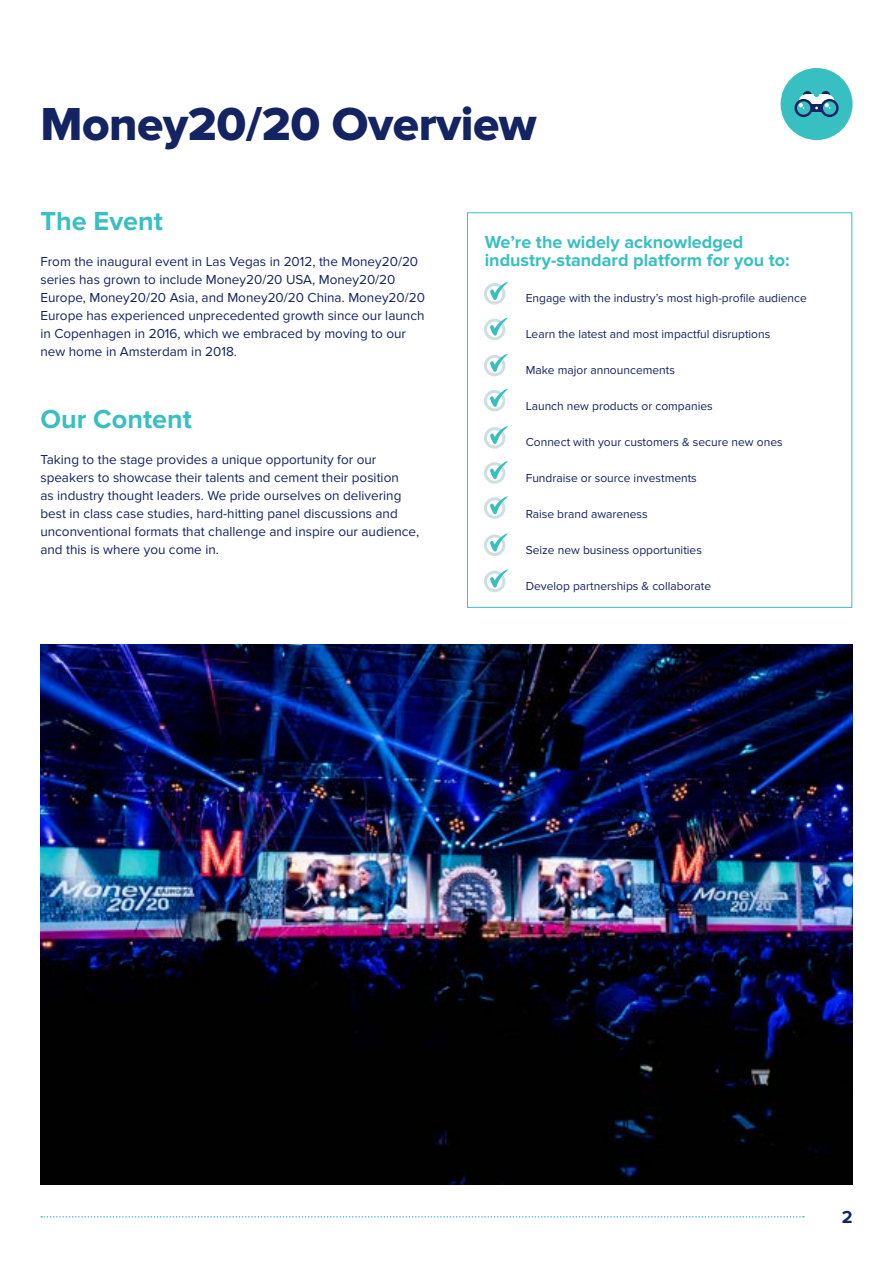
<style>
.page{position:relative;width:893px;height:1263px;background:#fff}
.page>*{position:absolute;margin:0;border:0;box-sizing:border-box;transform-origin:0 0}
.t1{font:48px "Proxima Nova Extrabld";letter-spacing:-.01em;color:#142361}
.t2{font:700 27px "Proxima Nova";color:#38bfc2}
.t3{font:700 18px/18px "Proxima Nova";color:#38bfc2}
.t4{font:700 18px "Proxima Nova";color:#142461}
.t5{font:13.5px/18px "Proxima Nova";color:#142361}
.t6{font:12px "Proxima Nova";color:#142361}
</style>
<div class="page">
<img style="left:40px;top:644px;width:813px;height:540px">
<div style="left:484px;top:283px;width:21px;height:22px;border:3px solid #cedee2;border-radius:50%"></div>
<svg style="left:490px;top:282px;width:18px;height:20px"></svg>
<div style="left:484px;top:319px;width:21px;height:21px;border:3px solid #cedee2;border-radius:50%"></div>
<svg style="left:490px;top:317px;width:18px;height:20px"></svg>
<div style="left:484px;top:355px;width:21px;height:21px;border:3px solid #cedee2;border-radius:50%"></div>
<svg style="left:490px;top:353px;width:18px;height:20px"></svg>
<div style="left:484px;top:390px;width:21px;height:21px;border:3px solid #cedee2;border-radius:50%"></div>
<svg style="left:490px;top:388px;width:18px;height:21px"></svg>
<div style="left:484px;top:427px;width:21px;height:22px;border:3px solid #cedee2;border-radius:50%"></div>
<svg style="left:490px;top:426px;width:18px;height:20px"></svg>
<div style="left:484px;top:462px;width:21px;height:22px;border:3px solid #cedee2;border-radius:50%"></div>
<svg style="left:490px;top:461px;width:18px;height:20px"></svg>
<div style="left:484px;top:497px;width:21px;height:22px;border:3px solid #cedee2;border-radius:50%"></div>
<svg style="left:490px;top:496px;width:18px;height:20px"></svg>
<div style="left:484px;top:534px;width:21px;height:22px;border:3px solid #cedee2;border-radius:50%"></div>
<svg style="left:490px;top:533px;width:18px;height:20px"></svg>
<div style="left:484px;top:571px;width:21px;height:21px;border:3px solid #cedee2;border-radius:50%"></div>
<svg style="left:490px;top:569px;width:18px;height:20px"></svg>
<div style="left:467px;top:212px;width:385px;height:396px;border:1px solid #38bfc2"></div>
<div style="left:781px;top:68px;width:72px;height:72px;background:#38bfc2;border-radius:50%"></div>
<div style="left:803px;top:91px;width:9px;height:9px;background:#142461;border-radius:50%"></div>
<div style="left:821px;top:91px;width:9px;height:9px;background:#142461;border-radius:50%"></div>
<div style="left:810px;top:104px;width:13px;height:8px;background:#142461"></div>
<svg style="left:794px;top:99px;width:19px;height:18px"></svg>
<svg style="left:797px;top:101px;width:13px;height:14px"></svg>
<div style="left:799px;top:103px;width:10px;height:10px;background:#38bfc2;border-radius:50%"></div>
<svg style="left:820px;top:99px;width:19px;height:18px"></svg>
<svg style="left:823px;top:101px;width:13px;height:14px"></svg>
<div style="left:825px;top:103px;width:9px;height:10px;background:#38bfc2;border-radius:50%"></div>
<svg style="left:798px;top:94px;width:37px;height:15px"></svg>
<svg style="left:41px;top:1216px;width:763px;height:1px"></svg>
<h1 class="t1" style="left:40px;top:96px;width:498px">Money20/20 Overview</h1>
<h2 class="t2" style="left:40px;top:205px;width:124px">The Event</h2>
<p class="t5" style="left:40px;top:253px;width:386px">From the inaugural event in Las Vegas in 2012, the Money20/20 series has grown to include Money20/20 USA, Money20/20<br>Europe, Money20/20 Asia, and Money20/20 China. Money20/20<br>Europe has experienced unprecedented growth since our launch in Copenhagen in 2016, which we embraced by moving to our new home in Amsterdam in 2018.</p>
<h2 class="t2" style="left:40px;top:404px;width:153px">Our Content</h2>
<p class="t5" style="left:40px;top:451px;width:380px">Taking to the stage provides a unique opportunity for our speakers to showcase their talents and cement their position<br>as industry thought leaders. We pride ourselves on delivering best in class case studies, hard-hitting panel discussions and unconventional formats that challenge and inspire our audience, and this is where you come in.</p>
<h3 class="t3" style="left:485px;top:233px;width:306px">We’re the widely acknowledged industry-standard platform for you to:</h3>
<p class="t6" style="left:526px;top:291px;width:283px">Engage with the industry’s most high-profile audience</p>
<p class="t6" style="left:526px;top:327px;width:246px">Learn the latest and most impactful disruptions</p>
<p class="t6" style="left:526px;top:363px;width:151px">Make major announcements</p>
<p class="t6" style="left:526px;top:399px;width:189px">Launch new products or companies</p>
<p class="t6" style="left:526px;top:435px;width:258px">Connect with your customers &amp; secure new ones</p>
<p class="t6" style="left:526px;top:471px;width:173px">Fundraise or source investments</p>
<p class="t6" style="left:526px;top:507px;width:124px">Raise brand awareness</p>
<p class="t6" style="left:526px;top:543px;width:178px">Seize new business opportunities</p>
<p class="t6" style="left:526px;top:579px;width:187px">Develop partnerships &amp; collaborate</p>
<h3 class="t4" style="left:842px;top:1207px;width:12px">2</h3>
</div>
